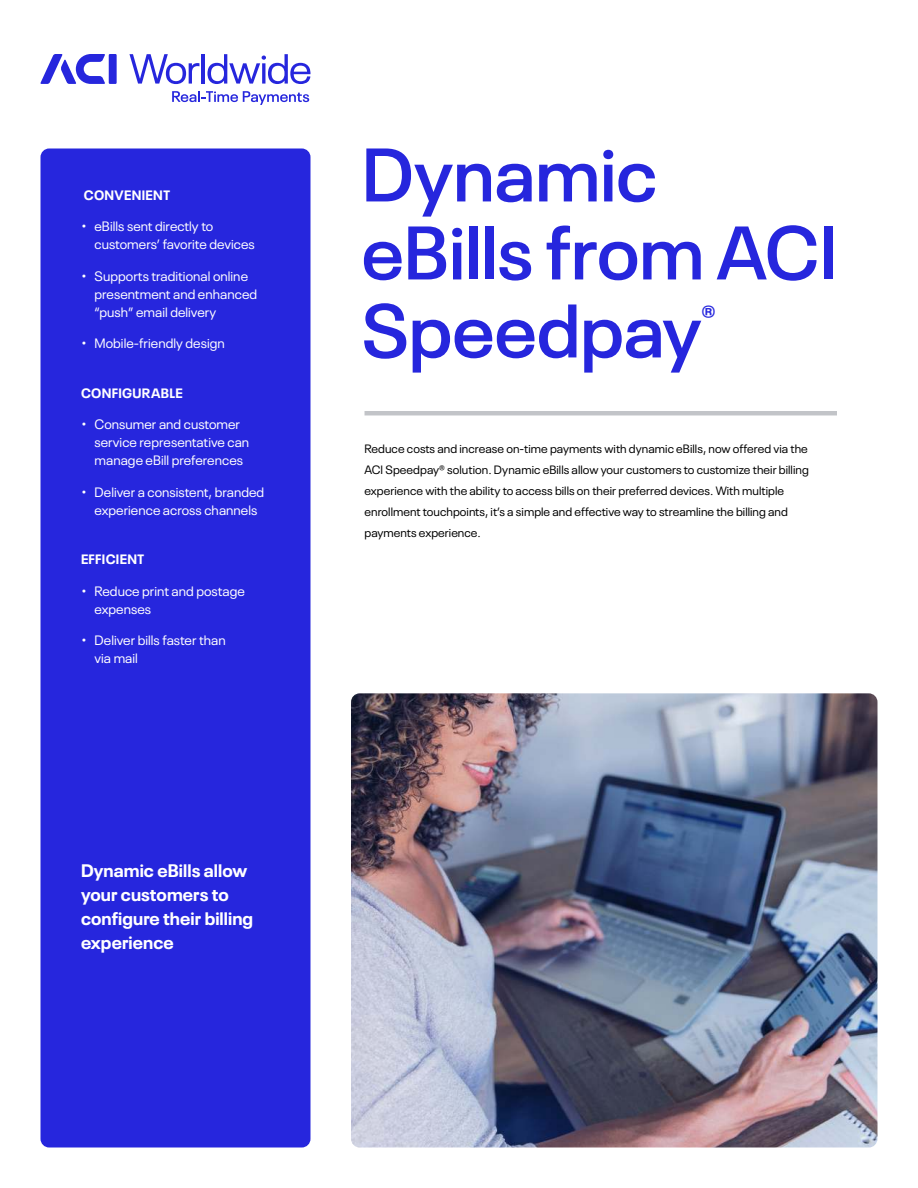
<style>
.page{position:relative;width:918px;height:1188px;background:#fff}
.page>*{position:absolute;margin:0;border:0;box-sizing:border-box;transform-origin:0 0}
.t1{font:600 75px/78px "Neue Plak";color:#2626dd}
.t2{font:600 30px "Neue Plak";color:#2626dd}
.t3{font:700 18px/24px "Neue Plak";letter-spacing:.005em;color:#fff}
.t4{font:13.5px/18px "Neue Plak";letter-spacing:.005em;color:#fff}
.t5{font:700 13.5px "Neue Plak";letter-spacing:.025em;color:#fff}
.t6{font:12px/21px "Neue Plak";letter-spacing:.005em;color:#000}
</style>
<div class="page">
<div style="left:109px;top:54px;width:8px;height:30px;background:#2626dd"></div>
<svg style="left:40px;top:54px;width:65px;height:30px"></svg>
<svg style="left:129px;top:54px;width:70px;height:30px"></svg>
<hr style="left:202px;top:54px;width:3px;height:30px;background:#2626dd">
<svg style="left:207px;top:54px;width:103px;height:30px"></svg>
<svg style="left:172px;top:91px;width:137px;height:14px"></svg>
<div style="left:41px;top:148px;width:270px;height:999px;background:#2626dd;border-radius:9px"></div>
<img style="left:351px;top:693px;width:527px;height:455px">
<hr style="left:365px;top:411px;width:472px;height:4px;background:#c2c4c8">
<p class="t5" style="left:84px;top:190px;width:88px">CONVENIENT</p>
<p class="t4" style="left:94px;top:218px;width:162px;text-indent:-14px">• eBills sent directly to customers’ favorite devices</p>
<p class="t4" style="left:94px;top:268px;width:164px;text-indent:-14px">• Supports traditional online presentment and enhanced “push” email delivery</p>
<p class="t4" style="left:81px;top:335px;width:145px">• Mobile-friendly design</p>
<p class="t5" style="left:81px;top:388px;width:103px">CONFIGURABLE</p>
<p class="t4" style="left:94px;top:416px;width:156px;text-indent:-14px">• Consumer and customer service representative can manage eBill preferences</p>
<p class="t4" style="left:81px;top:484px;width:185px;text-align:center">• Deliver a consistent, branded experience across channels</p>
<p class="t5" style="left:81px;top:554px;width:65px">EFFICIENT</p>
<p class="t4" style="left:94px;top:583px;width:152px;text-indent:-14px">• Reduce print and postage expenses</p>
<p class="t4" style="left:94px;top:632px;width:133px;text-indent:-14px">• Deliver bills faster than via mail</p>
<h3 class="t3" style="left:81px;top:860px;width:174px">Dynamic eBills allow your customers to configure their billing experience</h3>
<h1 class="t1" style="left:362px;top:143px;width:477px">Dynamic eBills from ACI<br>Speedpay</h1>
<h2 class="t2" style="left:702px;top:306px;width:16px">®</h2>
<p class="t6" style="left:364px;top:439px;width:446px">Reduce costs and increase on-time payments with dynamic eBills, now offered via the ACI Speedpay® solution. Dynamic eBills allow your customers to customize their billing experience with the ability to access bills on their preferred devices. With multiple enrollment touchpoints, it’s a simple and effective way to streamline the billing and payments experience.</p>
</div>
